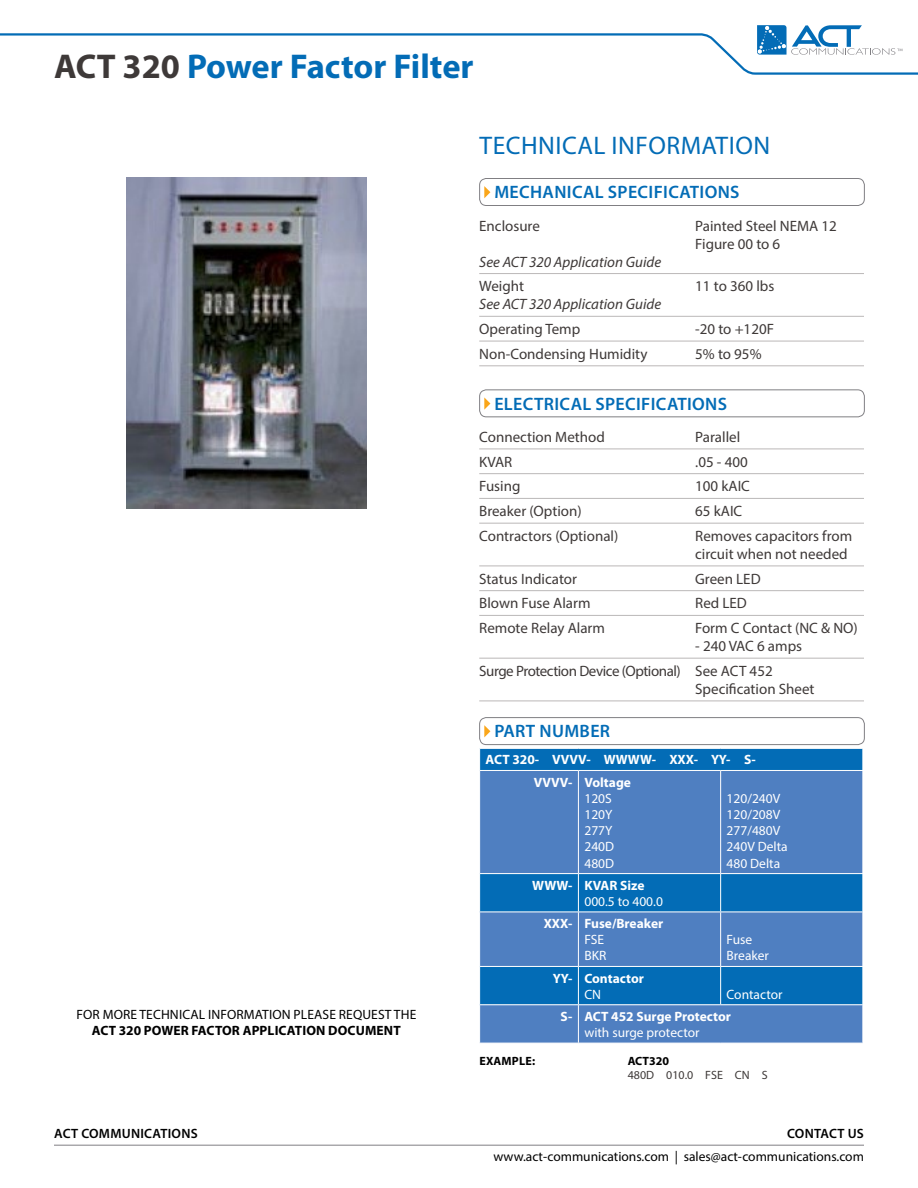
<style>
.page{position:relative;width:918px;height:1188px;background:#fff}
.page>*{position:absolute;margin:0;border:0;box-sizing:border-box;transform-origin:0 0}
.t1{font:700 34.5px "Myriad Pro";color:#036cb6}
.t2{font:25.5px "Myriad Pro";letter-spacing:.02em;color:#036cb6}
.t3{font:600 18px "Myriad Pro";letter-spacing:.02em;color:#036cb6}
.t4{font:15px/18px "Myriad Pro";color:#3e3938}
.t5{font:15px/24.8px "Myriad Pro";letter-spacing:-.03em;color:#3e3938}
.t6{font:italic 15px "Myriad Pro";color:#3e3938}
.t7{font:13.5px/16.2px "Myriad Pro";color:#fff}
.t8{font:700 13.5px/22.2px "Myriad Pro";color:#fff}
.t9{font:13.5px "Myriad Pro";letter-spacing:.005em;color:#000}
.t10{font:700 13.5px "Myriad Pro";letter-spacing:.01em;color:#000}
.t11{font:600 13.5px "Myriad Pro";letter-spacing:.02em;color:#000}
.t12{font:12px "Myriad Pro";color:#3e3938}
.t13{font:700 12px "Myriad Pro";letter-spacing:.015em;color:#000}
.s1{color:#3e3938}
</style>
<div class="page">
<svg style="left:0;top:33px;width:918px;height:42px"></svg>
<hr style="left:54px;top:1145px;width:810px;height:1px;background:#807f83">
<svg style="left:757px;top:25px;width:145px;height:30px"></svg>
<hr style="left:479px;top:273px;width:385px;height:1px;background:#bbb8b8">
<hr style="left:479px;top:316px;width:385px;height:1px;background:#bbb8b8">
<hr style="left:479px;top:341px;width:385px;height:1px;background:#bbb8b8">
<hr style="left:479px;top:366px;width:385px;height:1px;background:#bbb8b8">
<hr style="left:479px;top:449px;width:385px;height:1px;background:#bbb8b8">
<hr style="left:479px;top:473px;width:385px;height:1px;background:#bbb8b8">
<hr style="left:479px;top:498px;width:385px;height:1px;background:#bbb8b8">
<hr style="left:479px;top:523px;width:385px;height:1px;background:#bbb8b8">
<hr style="left:479px;top:566px;width:385px;height:1px;background:#bbb8b8">
<hr style="left:479px;top:590px;width:385px;height:1px;background:#bbb8b8">
<hr style="left:479px;top:615px;width:385px;height:1px;background:#bbb8b8">
<hr style="left:479px;top:658px;width:385px;height:1px;background:#bbb8b8">
<hr style="left:479px;top:701px;width:385px;height:1px;background:#bbb8b8">
<svg style="left:484px;top:186px;width:6px;height:12px"></svg>
<div style="left:479px;top:178px;width:386px;height:28px;border:1px solid #807f83;border-radius:7px"></div>
<svg style="left:484px;top:397px;width:6px;height:13px"></svg>
<div style="left:479px;top:389px;width:386px;height:28px;border:1px solid #807f83;border-radius:7px"></div>
<svg style="left:484px;top:725px;width:6px;height:12px"></svg>
<div style="left:479px;top:717px;width:386px;height:28px;border:1px solid #807f83;border-radius:7px"></div>
<div style="left:480px;top:749px;width:382px;height:21px;background:#036cb6"></div>
<svg style="left:480px;top:771px;width:382px;height:272px;background:#3b7abe"></svg>
<svg style="left:479px;top:749px;width:1px;height:21px"></svg>
<svg style="left:862px;top:749px;width:1px;height:21px"></svg>
<hr style="left:578px;top:771px;width:1px;height:102px;background:#fff">
<hr style="left:720px;top:771px;width:1px;height:102px;background:#fff">
<hr style="left:479px;top:873px;width:99px;height:1px;background:#fff">
<hr style="left:578px;top:873px;width:143px;height:1px;background:#fff">
<hr style="left:578px;top:874px;width:1px;height:38px;background:#fff">
<hr style="left:721px;top:873px;width:142px;height:1px;background:#fff">
<hr style="left:720px;top:874px;width:1px;height:38px;background:#fff">
<hr style="left:479px;top:912px;width:99px;height:1px;background:#fff">
<hr style="left:578px;top:912px;width:143px;height:1px;background:#fff">
<hr style="left:578px;top:912px;width:1px;height:54px;background:#fff">
<hr style="left:721px;top:912px;width:142px;height:1px;background:#fff">
<hr style="left:720px;top:912px;width:1px;height:54px;background:#fff">
<hr style="left:479px;top:966px;width:99px;height:1px;background:#fff">
<hr style="left:578px;top:966px;width:143px;height:1px;background:#fff">
<hr style="left:578px;top:967px;width:1px;height:37px;background:#fff">
<hr style="left:721px;top:966px;width:142px;height:1px;background:#fff">
<hr style="left:720px;top:967px;width:1px;height:37px;background:#fff">
<hr style="left:479px;top:1004px;width:99px;height:1px;background:#fff">
<hr style="left:578px;top:1004px;width:143px;height:1px;background:#fff">
<hr style="left:578px;top:1005px;width:1px;height:38px;background:#fff">
<hr style="left:721px;top:1004px;width:142px;height:1px;background:#fff">
<img style="left:127px;top:178px;width:240px;height:331px">
<h1 class="t1" style="left:54px;top:44px;width:421px"><span class="s1">ACT 320</span> Power Factor Filter</h1>
<p class="t9" style="left:76px;top:1006px;width:341px">FOR MORE TECHNICAL INFORMATION PLEASE REQUEST THE</p>
<p class="t10" style="left:92px;top:1022px;width:310px">ACT 320 POWER FACTOR APPLICATION DOCUMENT</p>
<h2 class="t2" style="left:480px;top:130px;width:292px">TECHNICAL INFORMATION</h2>
<p class="t3" style="left:494px;top:181px;width:247px">MECHANICAL SPECIFICATIONS</p>
<p class="t4" style="left:479px;top:216px;width:62px">Enclosure</p>
<p class="t4" style="left:695px;top:216px;width:143px">Painted Steel NEMA 12<br>Figure 00 to 6</p>
<p class="t6" style="left:479px;top:252px;width:183px">See ACT 320 Application Guide</p>
<p class="t4" style="left:479px;top:277px;width:46px">Weight</p>
<p class="t4" style="left:695px;top:277px;width:81px">11 to 360 lbs</p>
<p class="t6" style="left:479px;top:295px;width:183px">See ACT 320 Application Guide</p>
<p class="t4" style="left:479px;top:320px;width:103px">Operating Temp</p>
<p class="t4" style="left:695px;top:320px;width:80px">-20 to +120F</p>
<p class="t4" style="left:479px;top:345px;width:170px">Non-Condensing Humidity</p>
<p class="t4" style="left:695px;top:345px;width:68px">5% to 95%</p>
<p class="t3" style="left:494px;top:392px;width:234px">ELECTRICAL SPECIFICATIONS</p>
<p class="t4" style="left:479px;top:428px;width:127px">Connection Method</p>
<p class="t4" style="left:695px;top:428px;width:47px">Parallel</p>
<p class="t4" style="left:479px;top:452px;width:35px">KVAR</p>
<p class="t4" style="left:695px;top:452px;width:54px">.05 - 400</p>
<p class="t4" style="left:479px;top:477px;width:43px">Fusing</p>
<p class="t4" style="left:695px;top:477px;width:56px">100 kAIC</p>
<p class="t4" style="left:479px;top:502px;width:104px">Breaker (Option)</p>
<p class="t4" style="left:695px;top:502px;width:49px">65 kAIC</p>
<p class="t4" style="left:479px;top:527px;width:141px">Contractors (Optional)</p>
<p class="t4" style="left:695px;top:527px;width:158px">Removes capacitors from circuit when not needed</p>
<p class="t4" style="left:479px;top:569px;width:99px">Status Indicator</p>
<p class="t4" style="left:695px;top:569px;width:67px">Green LED</p>
<p class="t4" style="left:479px;top:594px;width:113px">Blown Fuse Alarm</p>
<p class="t4" style="left:695px;top:594px;width:53px">Red LED</p>
<p class="t4" style="left:479px;top:619px;width:127px">Remote Relay Alarm</p>
<p class="t4" style="left:695px;top:619px;width:164px">Form C Contact (NC &amp; NO)</p>
<p class="t5" style="left:479px;top:634px;width:324px;text-indent:216px">- 240 VAC 6 amps<br>Surge Protection Device (Optional) See ACT 452</p>
<p class="t4" style="left:695px;top:680px;width:121px">Specification Sheet</p>
<p class="t3" style="left:494px;top:720px;width:117px">PART NUMBER</p>
<p class="t8" style="left:534px;top:748px;width:224px;text-indent:-48px">ACT 320- VVVV- WWWW- XXX- YY- S-<br>VVVV- Voltage</p>
<p class="t7" style="left:584px;top:790px;width:31px">120S<br>120Y<br>277Y<br>240D<br>480D</p>
<p class="t7" style="left:727px;top:790px;width:63px">120/240V<br>120/208V<br>277/480V<br>240V Delta<br>480 Delta</p>
<p class="t8" style="left:532px;top:874px;width:114px">WWW- KVAR Size</p>
<p class="t7" style="left:584px;top:893px;width:80px">000.5 to 400.0</p>
<p class="t8" style="left:544px;top:912px;width:121px">XXX- Fuse/Breaker</p>
<p class="t7" style="left:584px;top:931px;width:23px">FSE<br>BKR</p>
<p class="t7" style="left:727px;top:931px;width:44px">Fuse<br>Breaker</p>
<p class="t8" style="left:553px;top:966px;width:93px">YY- Contactor</p>
<p class="t7" style="left:584px;top:986px;width:18px">CN</p>
<p class="t7" style="left:727px;top:986px;width:57px">Contactor</p>
<p class="t8" style="left:561px;top:1005px;width:172px">S- ACT 452 Surge Protector</p>
<p class="t7" style="left:584px;top:1024px;width:117px">with surge protector</p>
<p class="t13" style="left:479px;top:1053px;width:57px">EXAMPLE:</p>
<p class="t13" style="left:628px;top:1053px;width:43px">ACT320</p>
<p class="t12" style="left:628px;top:1068px;width:142px">480D 010.0 FSE CN S</p>
<p class="t11" style="left:54px;top:1125px;width:145px">ACT COMMUNICATIONS</p>
<p class="t11" style="left:787px;top:1125px;width:78px">CONTACT US</p>
<p class="t9" style="left:493px;top:1148px;width:372px">www.act-communications.com | sales@act-communications.com</p>
</div>
